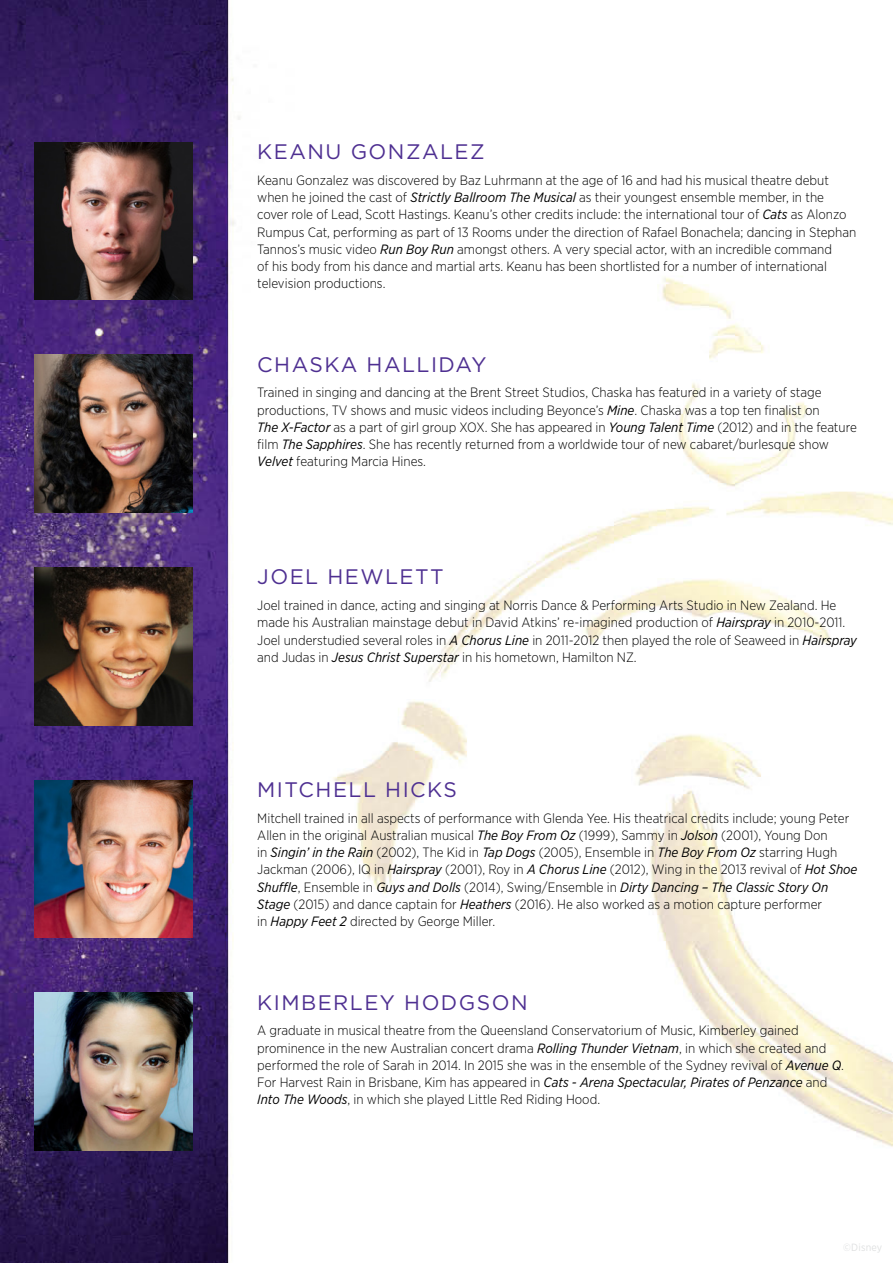
<style>
.page{position:relative;width:893px;height:1263px;background:#fff}
.page>*{position:absolute;margin:0;border:0;box-sizing:border-box;transform-origin:0 0}
.t1{font:21px "Gotham";letter-spacing:.07em;color:#4e2f91}
.t2{font:300 13.5px/17.2px "Gotham Narrow";color:#000}
.t3{font:10.5px "Gotham Narrow";letter-spacing:.015em;color:#d1d3d4}
.s1{font-weight:400;font-style:italic}
</style>
<div class="page">
<img style="left:0;top:0;width:893px;height:1263px">
<img style="left:35px;top:355px;width:157px;height:157px">
<img style="left:35px;top:142px;width:157px;height:158px">
<img style="left:35px;top:567px;width:157px;height:158px">
<img style="left:35px;top:780px;width:157px;height:158px">
<img style="left:35px;top:993px;width:157px;height:157px">
<h1 class="t1" style="left:257px;top:138px;width:229px">KEANU GONZALEZ</h1>
<p class="t2" style="left:257px;top:171px;width:601px">Keanu Gonzalez was discovered by Baz Luhrmann at the age of 16 and had his musical theatre debut when he joined the cast of <span class="s1">Strictly Ballroom The Musical</span> as their youngest ensemble member, in the cover role of Lead, Scott Hastings. Keanu’s other credits include: the international tour of <span class="s1">Cats</span> as Alonzo Rumpus Cat, performing as part of 13 Rooms under the direction of Rafael Bonachela; dancing in Stephan Tannos’s music video <span class="s1">Run Boy Run</span> amongst others. A very special actor, with an incredible command<br>of his body from his dance and martial arts. Keanu has been shortlisted for a number of international television productions.</p>
<h1 class="t1" style="left:257px;top:351px;width:231px">CHASKA HALLIDAY</h1>
<p class="t2" style="left:257px;top:384px;width:601px">Trained in singing and dancing at the Brent Street Studios, Chaska has featured in a variety of stage productions, TV shows and music videos including Beyonce’s <span class="s1">Mine</span>. Chaska was a top ten finalist on<br><span class="s1">The X-Factor</span> as a part of girl group XOX. She has appeared in <span class="s1">Young Talent Time</span> (2012) and in the feature film <span class="s1">The Sapphires</span>. She has recently returned from a worldwide tour of new cabaret/burlesque show <span class="s1">Velvet</span> featuring Marcia Hines.</p>
<h1 class="t1" style="left:257px;top:563px;width:188px">JOEL HEWLETT</h1>
<p class="t2" style="left:257px;top:596px;width:601px">Joel trained in dance, acting and singing at Norris Dance &amp; Performing Arts Studio in New Zealand. He made his Australian mainstage debut in David Atkins’ re-imagined production of <span class="s1">Hairspray</span> in 2010-2011.<br>Joel understudied several roles in <span class="s1">A Chorus Line</span> in 2011-2012 then played the role of Seaweed in <span class="s1">Hairspray </span>and Judas in <span class="s1">Jesus Christ Superstar</span> in his hometown, Hamilton NZ.</p>
<h1 class="t1" style="left:257px;top:776px;width:201px">MITCHELL HICKS</h1>
<p class="t2" style="left:257px;top:809px;width:602px">Mitchell trained in all aspects of performance with Glenda Yee. His theatrical credits include; young Peter Allen in the original Australian musical <span class="s1">The Boy From Oz</span> (1999), Sammy in <span class="s1">Jolson</span> (2001), Young Don<br>in <span class="s1">Singin’ in the Rain</span> (2002), The Kid in <span class="s1">Tap Dogs</span> (2005), Ensemble in <span class="s1">The Boy From Oz</span> starring Hugh Jackman (2006), IQ in <span class="s1">Hairspray</span> (2001), Roy in <span class="s1">A Chorus Line</span> (2012), Wing in the 2013 revival of <span class="s1">Hot Shoe Shuffle</span>, Ensemble in <span class="s1">Guys and Dolls</span> (2014), Swing/Ensemble in <span class="s1">Dirty Dancing – The Classic Story On Stage</span> (2015) and dance captain for <span class="s1">Heathers</span> (2016). He also worked as a motion capture performer<br>in <span class="s1">Happy Feet 2</span> directed by George Miller.</p>
<h1 class="t1" style="left:257px;top:989px;width:272px">KIMBERLEY HODGSON</h1>
<p class="t2" style="left:257px;top:1022px;width:588px">A graduate in musical theatre from the Queensland Conservatorium of Music, Kimberley gained prominence in the new Australian concert drama <span class="s1">Rolling Thunder Vietnam</span>, in which she created and performed the role of Sarah in 2014. In 2015 she was in the ensemble of the Sydney revival of <span class="s1">Avenue Q</span>.<br>For Harvest Rain in Brisbane, Kim has appeared in <span class="s1">Cats - Arena Spectacular, Pirates of Penzance</span> and <span class="s1">Into The Woods</span>, in which she played Little Red Riding Hood.</p>
<p class="t3" style="left:843px;top:1241px;width:41px">©Disney</p>
</div>
